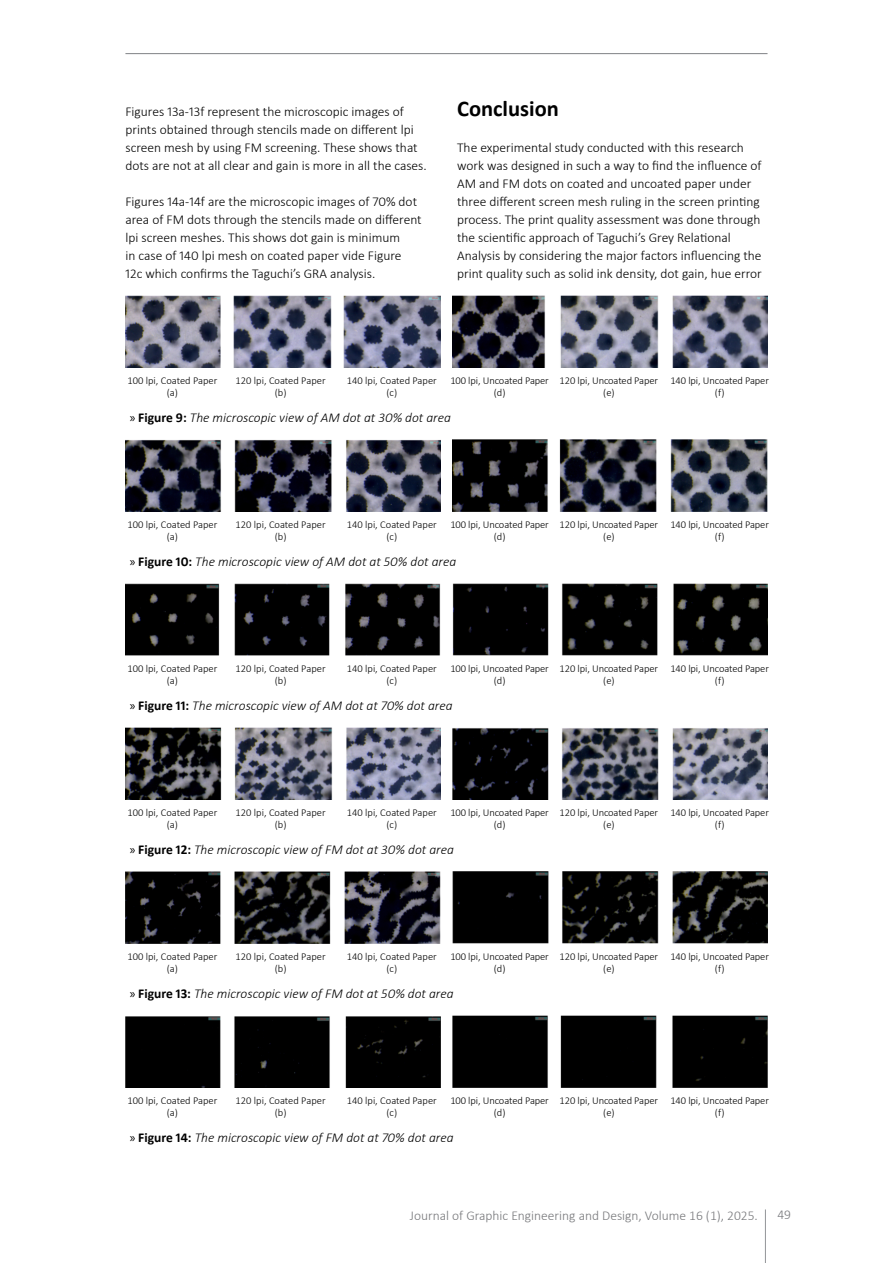
<style>
.page{position:relative;width:893px;height:1263px;background:#fff}
.page>*{position:absolute;margin:0;border:0;box-sizing:border-box;transform-origin:0 0}
.t1{font:700 22.5px "Calibri";color:#000}
.t2{font:300 13.5px/18px "Calibri";color:#000}
.t3{font:italic 300 13.5px "Calibri";color:#000}
.t4{font:300 13.5px "Calibri";color:#77787b}
.t5{font:300 10.5px/12px "Calibri";letter-spacing:-.01em;color:#000;text-align:center}
.s1{font-family:"Myriad Pro";font-weight:400;font-style:normal}
.s2{font-weight:700;font-style:normal}
</style>
<div class="page">
<hr style="left:765px;top:1209px;width:1px;height:54px;background:#939598">
<hr style="left:125px;top:53px;width:642px;height:1px;background:#808285">
<img style="left:125px;top:296px;width:315px;height:72px">
<img style="left:125px;top:440px;width:315px;height:72px">
<img style="left:125px;top:584px;width:315px;height:72px">
<img style="left:125px;top:728px;width:315px;height:72px">
<img style="left:125px;top:872px;width:315px;height:72px">
<img style="left:125px;top:1016px;width:315px;height:72px">
<img style="left:453px;top:296px;width:314px;height:72px">
<img style="left:453px;top:440px;width:314px;height:72px">
<img style="left:453px;top:584px;width:314px;height:72px">
<img style="left:453px;top:728px;width:314px;height:72px">
<img style="left:453px;top:872px;width:314px;height:72px">
<img style="left:453px;top:1016px;width:314px;height:72px">
<p class="t2" style="left:125px;top:102px;width:303px">Figures 13a-13f represent the microscopic images of prints obtained through stencils made on different lpi screen mesh by using FM screening. These shows that dots are not at all clear and gain is more in all the cases.</p>
<p class="t2" style="left:125px;top:192px;width:298px">Figures 14a-14f are the microscopic images of 70% dot area of FM dots through the stencils made on different lpi screen meshes. This shows dot gain is minimum<br>in case of 140 lpi mesh on coated paper vide Figure 12c which confirms the Taguchi’s GRA analysis.</p>
<h1 class="t1" style="left:457px;top:92px;width:103px">Conclusion</h1>
<p class="t2" style="left:457px;top:138px;width:306px">The experimental study conducted with this research work was designed in such a way to find the influence of AM and FM dots on coated and uncoated paper under three different screen mesh ruling in the screen printing process. The print quality assessment was done through the scientific approach of Taguchi’s Grey Relational Analysis by considering the major factors influencing the print quality such as solid ink density, dot gain, hue error</p>
<p class="t5" style="left:127px;top:375px;width:91px">100 lpi, Coated Paper (a)</p>
<p class="t5" style="left:236px;top:375px;width:91px">120 lpi, Coated Paper (b)</p>
<p class="t5" style="left:347px;top:375px;width:91px">140 lpi, Coated Paper (c)</p>
<p class="t5" style="left:450px;top:375px;width:100px">100 lpi, Uncoated Paper (d)</p>
<p class="t5" style="left:560px;top:375px;width:100px">120 lpi, Uncoated Paper (e)</p>
<p class="t5" style="left:670px;top:375px;width:100px">140 lpi, Uncoated Paper (f)</p>
<p class="t3" style="left:130px;top:409px;width:323px"><span class="s1">»</span> <span class="s2">Figure 9:</span> The microscopic view of AM dot at 30% dot area</p>
<p class="t5" style="left:127px;top:519px;width:91px">100 lpi, Coated Paper (a)</p>
<p class="t5" style="left:236px;top:519px;width:91px">120 lpi, Coated Paper (b)</p>
<p class="t5" style="left:347px;top:519px;width:91px">140 lpi, Coated Paper (c)</p>
<p class="t5" style="left:450px;top:519px;width:100px">100 lpi, Uncoated Paper (d)</p>
<p class="t5" style="left:560px;top:519px;width:100px">120 lpi, Uncoated Paper (e)</p>
<p class="t5" style="left:670px;top:519px;width:100px">140 lpi, Uncoated Paper (f)</p>
<p class="t3" style="left:130px;top:553px;width:328px"><span class="s1">»</span> <span class="s2">Figure 10:</span> The microscopic view of AM dot at 50% dot area</p>
<p class="t5" style="left:127px;top:663px;width:91px">100 lpi, Coated Paper (a)</p>
<p class="t5" style="left:236px;top:663px;width:91px">120 lpi, Coated Paper (b)</p>
<p class="t5" style="left:347px;top:663px;width:91px">140 lpi, Coated Paper (c)</p>
<p class="t5" style="left:450px;top:663px;width:100px">100 lpi, Uncoated Paper (d)</p>
<p class="t5" style="left:560px;top:663px;width:100px">120 lpi, Uncoated Paper (e)</p>
<p class="t5" style="left:670px;top:663px;width:100px">140 lpi, Uncoated Paper (f)</p>
<p class="t3" style="left:130px;top:697px;width:324px"><span class="s1">»</span> <span class="s2">Figure 11:</span> The microscopic view of AM dot at 70% dot area</p>
<p class="t5" style="left:127px;top:807px;width:91px">100 lpi, Coated Paper (a)</p>
<p class="t5" style="left:236px;top:807px;width:91px">120 lpi, Coated Paper (b)</p>
<p class="t5" style="left:347px;top:807px;width:91px">140 lpi, Coated Paper (c)</p>
<p class="t5" style="left:450px;top:807px;width:100px">100 lpi, Uncoated Paper (d)</p>
<p class="t5" style="left:560px;top:807px;width:100px">120 lpi, Uncoated Paper (e)</p>
<p class="t5" style="left:670px;top:807px;width:100px">140 lpi, Uncoated Paper (f)</p>
<p class="t3" style="left:130px;top:841px;width:326px"><span class="s1">»</span> <span class="s2">Figure 12:</span> The microscopic view of FM dot at 30% dot area</p>
<p class="t5" style="left:127px;top:951px;width:91px">100 lpi, Coated Paper (a)</p>
<p class="t5" style="left:236px;top:951px;width:91px">120 lpi, Coated Paper (b)</p>
<p class="t5" style="left:347px;top:951px;width:91px">140 lpi, Coated Paper (c)</p>
<p class="t5" style="left:450px;top:951px;width:100px">100 lpi, Uncoated Paper (d)</p>
<p class="t5" style="left:560px;top:951px;width:100px">120 lpi, Uncoated Paper (e)</p>
<p class="t5" style="left:670px;top:951px;width:100px">140 lpi, Uncoated Paper (f)</p>
<p class="t3" style="left:130px;top:985px;width:326px"><span class="s1">»</span> <span class="s2">Figure 13:</span> The microscopic view of FM dot at 50% dot area</p>
<p class="t5" style="left:127px;top:1095px;width:91px">100 lpi, Coated Paper (a)</p>
<p class="t5" style="left:236px;top:1095px;width:91px">120 lpi, Coated Paper (b)</p>
<p class="t5" style="left:347px;top:1095px;width:91px">140 lpi, Coated Paper (c)</p>
<p class="t5" style="left:450px;top:1095px;width:100px">100 lpi, Uncoated Paper (d)</p>
<p class="t5" style="left:560px;top:1095px;width:100px">120 lpi, Uncoated Paper (e)</p>
<p class="t5" style="left:670px;top:1095px;width:100px">140 lpi, Uncoated Paper (f)</p>
<p class="t3" style="left:130px;top:1129px;width:325px"><span class="s1">»</span> <span class="s2">Figure 14:</span> The microscopic view of FM dot at 70% dot area</p>
<p class="t4" style="left:410px;top:1207px;width:350px">Journal of Graphic Engineering and Design, Volume 16 (1), 2025.</p>
<p class="t4" style="left:777px;top:1206px;width:15px">49</p>
</div>
